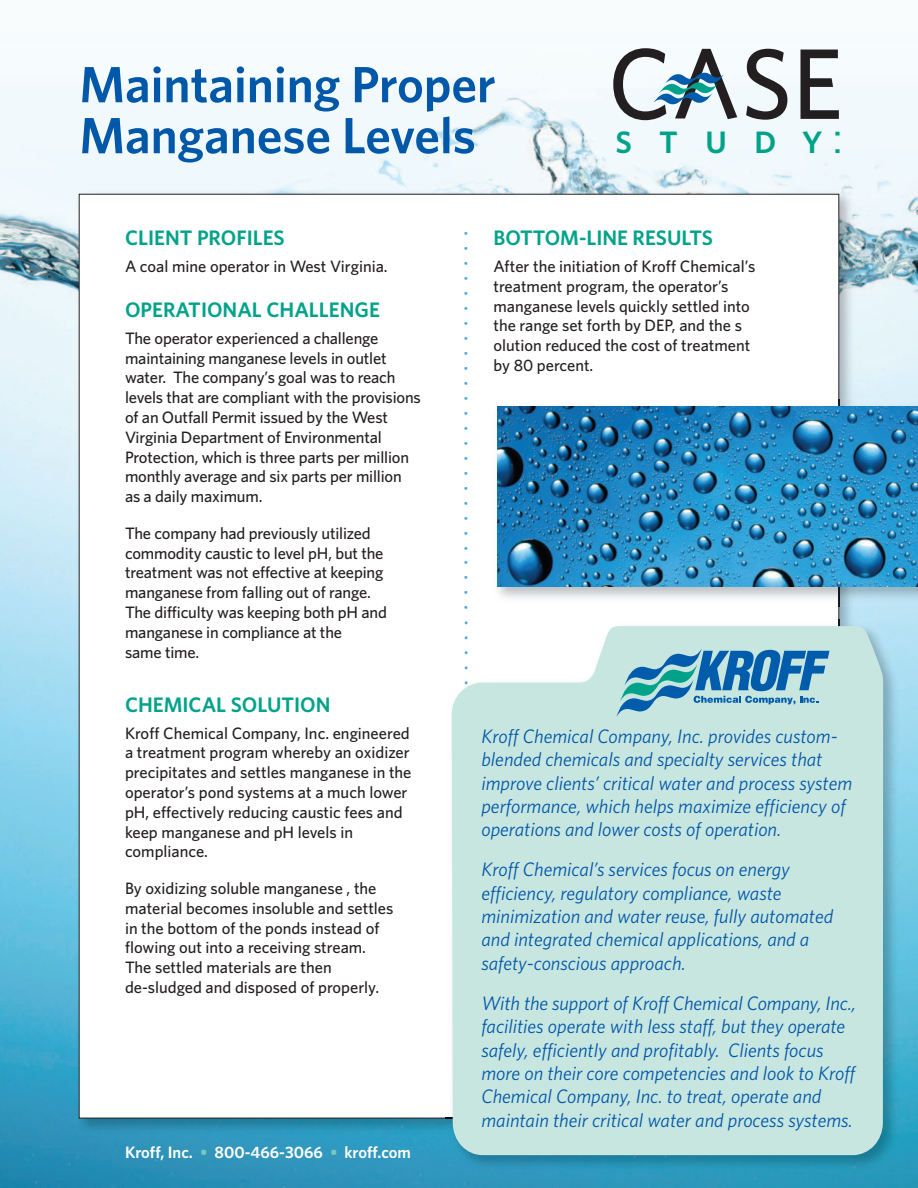
<style>
.page{position:relative;width:918px;height:1188px;background:#fff}
.page>*{position:absolute;margin:0;border:0;box-sizing:border-box;transform-origin:0 0}
.t1{font:600 51px/51px "Whitney";color:#0157a8}
.t2{font:600 31.05px "Whitney";letter-spacing:.88em;color:#00a38a}
.t3{font:27px "Times";color:#57a9de}
.t4{font:600 21px "Whitney";color:#00a38a}
.t5{font:italic 19.5px/23.4px "Whitney";color:#0157a8}
.t6{font:500 16.5px/19.8px "Whitney";letter-spacing:-.01em;color:#231f20}
.t7{font:600 16.5px "Whitney";color:#fff}
.s1{font-family:"Helvetica";font-weight:400;font-size:40.05px}
.s2{color:#79c8bc}
</style>
<div class="page">
<img style="left:0;top:48px;width:918px;height:1140px">
<img style="left:72px;top:187px;width:786px;height:951px">
<div style="left:79px;top:194px;width:760px;height:924px;background:#fff"></div>
<svg style="left:746px;top:49px;width:93px;height:71px"></svg>
<svg style="left:613px;top:48px;width:124px;height:72px"></svg>
<img style="left:497px;top:399px;width:421px;height:207px">
<img style="left:838px;top:399px;width:2px;height:207px">
<img style="left:497px;top:407px;width:421px;height:180px">
<img style="left:445px;top:620px;width:458px;height:555px">
<img style="left:838px;top:620px;width:2px;height:6px">
<img style="left:465px;top:620px;width:3px;height:6px">
<div style="left:452px;top:626px;width:431px;height:529px;background:#c8e6e0"></div>
<svg style="left:617px;top:649px;width:212px;height:68px;background:#78b2c9"></svg>
<h1 class="t1" style="left:79px;top:63px;width:418px">Maintaining Proper<br>Manganese Levels</h1>
<h2 class="t2" style="left:615px;top:130px;width:228px">STUDY<span class="s1">:</span></h2>
<p class="t4" style="left:125px;top:230px;width:161px">CLIENT PROFILES</p>
<p class="t6" style="left:125px;top:258px;width:264px">A coal mine operator in West Virginia.</p>
<p class="t4" style="left:125px;top:302px;width:256px">OPERATIONAL CHALLENGE</p>
<p class="t6" style="left:125px;top:329px;width:297px">The operator experienced a challenge maintaining manganese levels in outlet water. The company’s goal was to reach levels that are compliant with the provisions of an Outfall Permit issued by the West Virginia Department of Environmental Protection, which is three parts per million monthly average and six parts per million as a daily maximum.</p>
<p class="t6" style="left:125px;top:524px;width:263px">The company had previously utilized commodity caustic to level pH, but the treatment was not effective at keeping manganese from falling out of range.<br>The difficulty was keeping both pH and manganese in compliance at the<br>same time.</p>
<p class="t4" style="left:125px;top:696px;width:207px">CHEMICAL SOLUTION</p>
<p class="t6" style="left:125px;top:724px;width:288px">Kroff Chemical Company, Inc. engineered a treatment program whereby an oxidizer precipitates and settles manganese in the operator’s pond systems at a much lower pH, effectively reducing caustic fees and keep manganese and pH levels in compliance.</p>
<p class="t6" style="left:125px;top:880px;width:270px">By oxidizing soluble manganese , the material becomes insoluble and settles in the bottom of the ponds instead of flowing out into a receiving stream.<br>The settled materials are then de-sludged and disposed of properly.</p>
<p class="t7" style="left:125px;top:1146px;width:287px">Kroff, Inc. <span class="s2">•</span> 800-466-3066 <span class="s2">•</span> kroff.com</p>
<h3 class="t3" style="left:484px;top:230px;width:488px;rotate:90deg">.................................</h3>
<p class="t4" style="left:493px;top:230px;width:221px">BOTTOM-LINE RESULTS</p>
<p class="t6" style="left:493px;top:258px;width:263px">After the initiation of Kroff Chemical’s treatment program, the operator’s manganese levels quickly settled into the range set forth by DEP, and the s olution reduced the cost of treatment by 80 percent.</p>
<p class="t5" style="left:481px;top:726px;width:372px">Kroff Chemical Company, Inc. provides custom&shy;blended chemicals and specialty services that improve clients’ critical water and process system performance, which helps maximize efficiency of operations and lower costs of operation.</p>
<p class="t5" style="left:481px;top:859px;width:353px">Kroff Chemical’s services focus on energy efficiency, regulatory compliance, waste minimization and water reuse, fully automated and integrated chemical applications, and a safety-conscious approach.</p>
<p class="t5" style="left:481px;top:993px;width:376px">With the support of Kroff Chemical Company, Inc., facilities operate with less staff, but they operate safely, efficiently and profitably. Clients focus more on their core competencies and look to Kroff Chemical Company, Inc. to treat, operate and maintain their critical water and process systems.</p>
</div>
